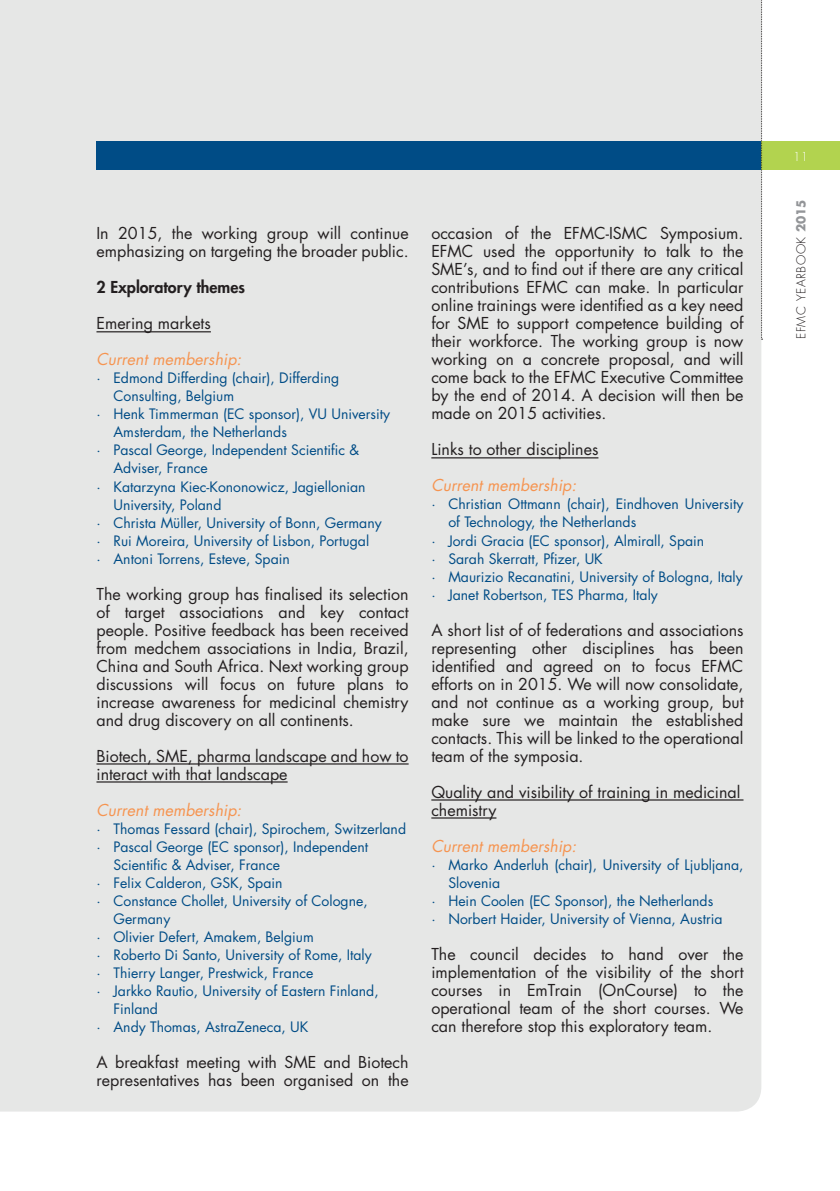
<style>
.page{position:relative;width:840px;height:1191px;background:#fff}
.page>*{position:absolute;margin:0;border:0;box-sizing:border-box;transform-origin:0 0}
.t1{font:16px/18px "Futura";color:#231f20}
.t2{font:italic 16px "Futura";color:#f69450}
.t3{font:800 16px "Futura";color:#231f20}
.t4{font:14px "Futura";color:#004c86}
.t5{font:300 12px "Futura";letter-spacing:.05em;color:#231f20}
.t6{font:300 12px "Futura";color:#fff}
.s1{font-weight:700;color:#939598}
</style>
<div class="page">
<div style="left:1px;top:0;width:760px;height:1111px;background:#e6e7e6"></div>
<div style="left:96px;top:142px;width:665px;height:28px;background:#004c86"></div>
<div style="left:761px;top:142px;width:78px;height:28px;background:#b2d34f"></div>
<svg style="left:760px;top:0;width:2px;height:340px"></svg>
<svg style="left:0;top:0;width:1px;height:1111px"></svg>
<hr style="left:96px;top:331px;width:115px;height:1px;background:#231f20">
<hr style="left:96px;top:763px;width:312px;height:1px;background:#231f20">
<hr style="left:96px;top:781px;width:191px;height:1px;background:#231f20">
<hr style="left:431px;top:457px;width:167px;height:1px;background:#231f20">
<hr style="left:431px;top:799px;width:312px;height:1px;background:#231f20">
<hr style="left:431px;top:817px;width:65px;height:1px;background:#231f20">
<p class="t1" style="left:96px;top:224px;width:313px">In 2015, the working group will continue emphasizing on targeting the broader public.</p>
<p class="t3" style="left:96px;top:277px;width:150px">2 Exploratory themes</p>
<p class="t1" style="left:96px;top:314px;width:116px">Emering markets</p>
<p class="t2" style="left:96px;top:348px;width:146px">Current membership:</p>
<p class="t4" style="left:96px;top:369px;width:244px">· Edmond Differding (chair), Differding</p>
<p class="t4" style="left:113px;top:387px;width:122px">Consulting, Belgium</p>
<p class="t4" style="left:96px;top:405px;width:295px">· Henk Timmerman (EC sponsor), VU University</p>
<p class="t4" style="left:113px;top:423px;width:175px">Amsterdam, the Netherlands</p>
<p class="t4" style="left:96px;top:441px;width:264px">· Pascal George, Independent Scientific &amp;</p>
<p class="t4" style="left:113px;top:459px;width:96px">Adviser, France</p>
<p class="t4" style="left:96px;top:477px;width:270px">· Katarzyna Kiec-Kononowicz, Jagiellonian</p>
<p class="t4" style="left:113px;top:495px;width:109px">University, Poland</p>
<p class="t4" style="left:96px;top:513px;width:286px">· Christa Müller, University of Bonn, Germany</p>
<p class="t4" style="left:96px;top:531px;width:274px">· Rui Moreira, University of Lisbon, Portugal</p>
<p class="t4" style="left:96px;top:549px;width:195px">· Antoni Torrens, Esteve, Spain</p>
<p class="t1" style="left:96px;top:584px;width:313px;text-align:justify">The working group has finalised its selection of target associations and key contact people. Positive feedback has been received from medchem associations in India, Brazil, China and South Africa. Next working group discussions will focus on future plans to increase awareness for medicinal chemistry and drug discovery on all continents.</p>
<p class="t1" style="left:96px;top:746px;width:313px">Biotech, SME, pharma landscape and how to interact with that landscape</p>
<p class="t2" style="left:96px;top:798px;width:146px">Current membership:</p>
<p class="t4" style="left:96px;top:819px;width:311px">· Thomas Fessard (chair), Spirochem, Switzerland</p>
<p class="t4" style="left:96px;top:837px;width:273px">· Pascal George (EC sponsor), Independent</p>
<p class="t4" style="left:113px;top:855px;width:168px">Scientific &amp; Adviser, France</p>
<p class="t4" style="left:96px;top:873px;width:187px">· Felix Calderon, GSK, Spain</p>
<p class="t4" style="left:96px;top:891px;width:272px">· Constance Chollet, University of Cologne,</p>
<p class="t4" style="left:113px;top:909px;width:58px">Germany</p>
<p class="t4" style="left:96px;top:927px;width:219px">· Olivier Defert, Amakem, Belgium</p>
<p class="t4" style="left:96px;top:945px;width:276px">· Roberto Di Santo, University of Rome, Italy</p>
<p class="t4" style="left:96px;top:963px;width:218px">· Thierry Langer, Prestwick, France</p>
<p class="t4" style="left:96px;top:981px;width:283px">· Jarkko Rautio, University of Eastern Finland,</p>
<p class="t4" style="left:113px;top:999px;width:46px">Finland</p>
<p class="t4" style="left:96px;top:1017px;width:213px">· Andy Thomas, AstraZeneca, UK</p>
<p class="t1" style="left:96px;top:1052px;width:313px">A breakfast meeting with SME and Biotech representatives has been organised on the</p>
<p class="t1" style="left:431px;top:224px;width:313px;text-align:justify">occasion of the EFMC-ISMC Symposium.<br>EFMC used the opportunity to talk to the SME’s, and to find out if there are any critical contributions EFMC can make. In particular online trainings were identified as a key need for SME to support competence building of their workforce. The working group is now working on a concrete proposal, and will come back to the EFMC Executive Committee by the end of 2014. A decision will then be made on 2015 activities.</p>
<p class="t1" style="left:431px;top:440px;width:168px">Links to other disciplines</p>
<p class="t2" style="left:431px;top:474px;width:146px">Current membership:</p>
<p class="t4" style="left:431px;top:495px;width:313px">· Christian Ottmann (chair), Eindhoven University</p>
<p class="t4" style="left:448px;top:513px;width:189px">of Technology, the Netherlands</p>
<p class="t4" style="left:431px;top:531px;width:274px">· Jordi Gracia (EC sponsor), Almirall, Spain</p>
<p class="t4" style="left:431px;top:549px;width:173px">· Sarah Skerratt, Pfizer, UK</p>
<p class="t4" style="left:431px;top:567px;width:313px">· Maurizio Recanatini, University of Bologna, Italy</p>
<p class="t4" style="left:431px;top:585px;width:228px">· Janet Robertson, TES Pharma, Italy</p>
<p class="t1" style="left:431px;top:620px;width:313px;text-align:justify">A short list of of federations and associations representing other disciplines has been identified and agreed on to focus EFMC efforts on in 2015. We will now consolidate, and not continue as a working group, but make sure we maintain the established contacts. This will be linked to the operational team of the symposia.</p>
<p class="t1" style="left:431px;top:782px;width:310px">Quality and visibility of training in medicinal chemistry</p>
<p class="t2" style="left:431px;top:834px;width:146px">Current membership:</p>
<p class="t4" style="left:431px;top:855px;width:313px">· Marko Anderluh (chair), University of Ljubljana,</p>
<p class="t4" style="left:448px;top:873px;width:53px">Slovenia</p>
<p class="t4" style="left:431px;top:891px;width:283px">· Hein Coolen (EC Sponsor), the Netherlands</p>
<p class="t4" style="left:431px;top:909px;width:293px">· Norbert Haider, University of Vienna, Austria</p>
<p class="t1" style="left:431px;top:944px;width:313px;text-align:justify">The council decides to hand over the implementation of the visibility of the short courses in EmTrain (OnCourse) to the operational team of the short courses. We can therefore stop this exploratory team.</p>
<p class="t6" style="left:792px;top:148px;width:16px">11</p>
<p class="t5" style="left:793px;top:339px;width:141px;rotate:-90deg">EFMC YEARBOOK <span class="s1">2015</span></p>
</div>
